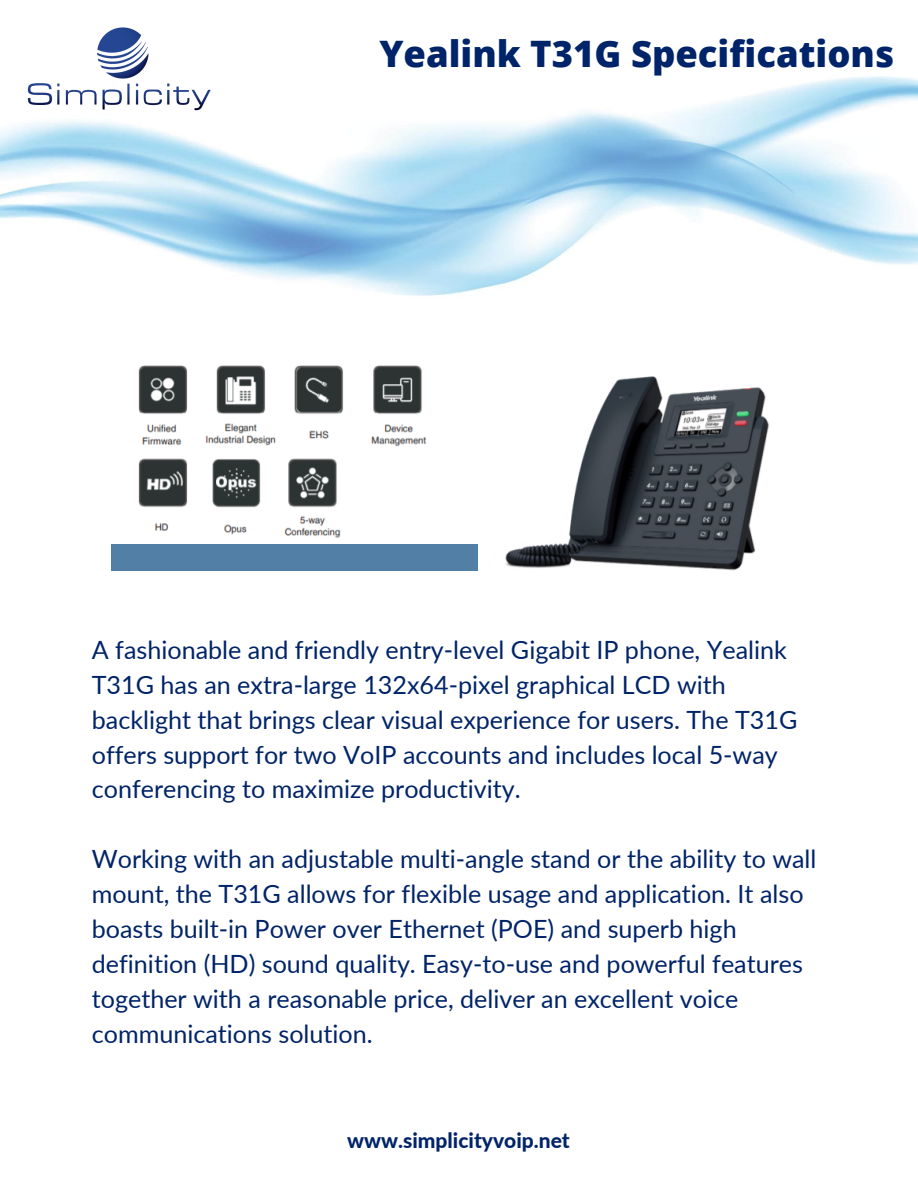
<style>
.page{position:relative;width:918px;height:1188px;background:#fff}
.page>*{position:absolute;margin:0;border:0;box-sizing:border-box;transform-origin:0 0}
.t1{font:800 36.45px "Open Sans";color:#002469}
.t2{font:25.2px/34.8px "Lato";color:#002469}
.t3{font:800 21px "Lato";color:#002469}
</style>
<div class="page">
<img style="left:0;top:76px;width:918px;height:220px">
<img style="left:138px;top:365px;width:631px;height:206px">
<div style="left:111px;top:544px;width:367px;height:27px;background:#517fa5"></div>
<img style="left:22px;top:27px;width:195px;height:106px">
<p class="t1" style="left:379px;top:28px;width:517px">Yealink T31G Specifications</p>
<p class="t2" style="left:92px;top:632px;width:707px">A fashionable and friendly entry-level Gigabit IP phone, Yealink T31G has an extra-large 132x64-pixel graphical LCD with backlight that brings clear visual experience for users. The T31G offers support for two VoIP accounts and includes local 5-way conferencing to maximize productivity.</p>
<p class="t2" style="left:92px;top:841px;width:726px">Working with an adjustable multi-angle stand or the ability to wall mount, the T31G allows for flexible usage and application. It also boasts built-in Power over Ethernet (POE) and superb high definition (HD) sound quality. Easy-to-use and powerful features together with a reasonable price, deliver an excellent voice communications solution.</p>
<p class="t3" style="left:347px;top:1127px;width:224px">www.simplicityvoip.net</p>
</div>
